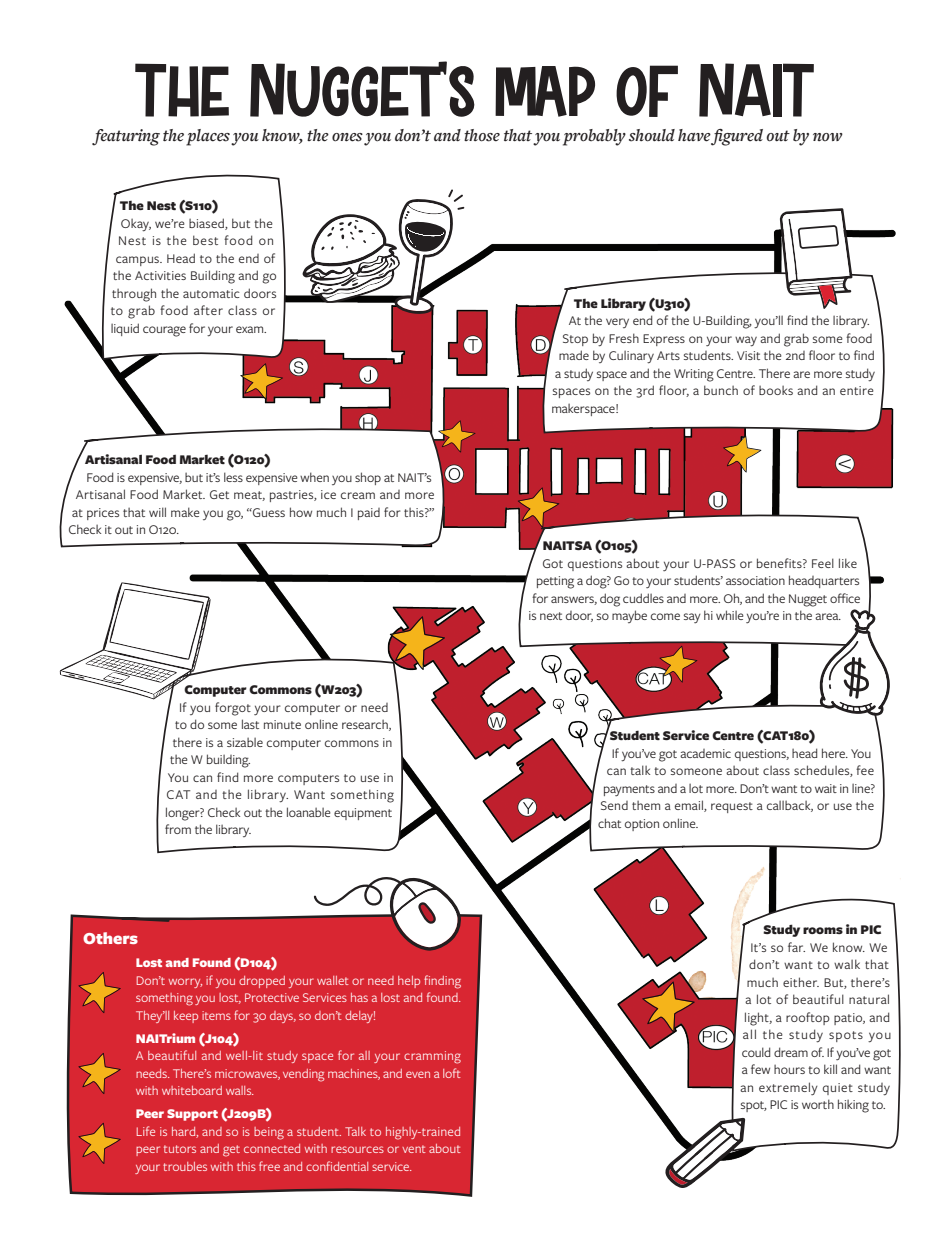
<style>
.page{position:relative;width:945px;height:1250px;background:#fff}
.page>*{position:absolute;margin:0;border:0;box-sizing:border-box;transform-origin:0 0}
.Article_Title__Rockinsoda{font:75px "Rockinsoda";color:#231f20}
.Pull_Quote{font:italic 600 17.5px "Freight Text Pro";letter-spacing:-.005em;color:#231f20}
.Body_Header{font:900 17.5px "Freight Sans Pro";letter-spacing:-.005em;color:#fff}
.Article_Body_no_indent{font:13.75px/17.5px "Freight Sans Pro";letter-spacing:.005em;color:#231f20;text-align:justify}
.Article_Body_no_indent-2{font:13.75px/17.5px "Freight Sans Pro";letter-spacing:-.005em;color:#fff;text-align:justify}
.Article_Body_no_indent-3{font:13.75px/17.5px "Freight Sans Pro";letter-spacing:.03em;color:#231f20;text-align:center}
.Body_Header-2{font:900 13.75px "Freight Sans Pro";letter-spacing:-.005em;color:#231f20}
.Article_Body_no_indent-4{font:13.75px "Freight Sans Pro";letter-spacing:.025em;color:#231f20}
.Body_Header-3{font:900 13.75px "Freight Sans Pro";letter-spacing:-.005em;color:#fff}
.Article_Body_no_indent-5{font:13.75px "Freight Sans Pro";letter-spacing:.055em;color:#231f20}
.Article_Body_no_indent-6{font:13.75px "Freight Sans Pro";letter-spacing:.07em;color:#231f20}
</style>
<div class="page">
<svg style="left:68px;top:1159px;width:406px;height:38px;background:#ce3c46"></svg>
<img style="left:59px;top:229px;width:837px;height:930px">
<svg style="left:723px;top:435px;width:38px;height:37px"></svg>
<svg style="left:539px;top:270px;width:349px;height:164px"></svg>
<svg style="left:515px;top:512px;width:360px;height:136px"></svg>
<svg style="left:155px;top:655px;width:251px;height:199px"></svg>
<svg style="left:59px;top:420px;width:416px;height:126px"></svg>
<svg style="left:517px;top:487px;width:42px;height:41px;background:#b85431"></svg>
<svg style="left:390px;top:616px;width:55px;height:54px;background:#ba623c"></svg>
<svg style="left:78px;top:971px;width:43px;height:41px;background:#d24b28"></svg>
<svg style="left:78px;top:1052px;width:43px;height:41px;background:#d14b28"></svg>
<svg style="left:78px;top:1122px;width:43px;height:41px;background:#d14b28"></svg>
<svg style="left:101px;top:174px;width:187px;height:225px"></svg>
<svg style="left:779px;top:208px;width:73px;height:101px"></svg>
<svg style="left:302px;top:189px;width:162px;height:125px"></svg>
<svg style="left:60px;top:582px;width:150px;height:117px"></svg>
<svg style="left:587px;top:609px;width:302px;height:243px"></svg>
<svg style="left:314px;top:876px;width:147px;height:74px"></svg>
<svg style="left:642px;top:893px;width:259px;height:295px"></svg>
<p class="Article_Title__Rockinsoda" style="left:135px;top:57px;width:681px">THE NUGGET’S MAP OF NAIT</p>
<p class="Pull_Quote" style="left:95px;top:124px;width:748px">featuring the places you know, the ones you don’t and those that you probably should have figured out by now</p>
<p class="Body_Header-2" style="left:120px;top:196px;width:100px">The Nest (S110)</p>
<p class="Article_Body_no_indent" style="left:121px;top:214px;width:154px">Okay, we’re biased, but the</p>
<p class="Article_Body_no_indent-6" style="left:118px;top:231px;width:157px">Nest is the best food on</p>
<p class="Article_Body_no_indent-4" style="left:116px;top:249px;width:161px">campus. Head to the end of</p>
<p class="Article_Body_no_indent" style="left:113px;top:266px;width:165px">the Activities Building and go</p>
<p class="Article_Body_no_indent" style="left:112px;top:284px;width:166px">through the automatic doors</p>
<p class="Article_Body_no_indent-5" style="left:111px;top:301px;width:166px">to grab food after class or</p>
<p class="Article_Body_no_indent" style="left:111px;top:319px;width:157px">liquid courage for your exam.</p>
<p class="Body_Header-2" style="left:85px;top:450px;width:187px">Artisanal Food Market (O120)</p>
<p class="Article_Body_no_indent" style="left:86px;top:467px;width:347px">Food is expensive, but it’s less expensive when you shop at NAIT’s</p>
<p class="Article_Body_no_indent" style="left:76px;top:485px;width:360px">Artisanal Food Market. Get meat, pastries, ice cream and more</p>
<p class="Article_Body_no_indent" style="left:72px;top:502px;width:364px">at prices that will make you go, “Guess how much I paid for this?”</p>
<p class="Article_Body_no_indent" style="left:68px;top:520px;width:112px">Check it out in O120.</p>
<p class="Body_Header-2" style="left:184px;top:680px;width:180px">Computer Commons (W203)</p>
<p class="Article_Body_no_indent" style="left:179px;top:697px;width:211px">If you forgot your computer or need</p>
<p class="Article_Body_no_indent" style="left:175px;top:715px;width:217px">to do some last minute online research,</p>
<p class="Article_Body_no_indent" style="left:173px;top:732px;width:221px">there is a sizable computer commons in</p>
<p class="Article_Body_no_indent" style="left:170px;top:750px;width:82px">the W building.</p>
<p class="Article_Body_no_indent" style="left:165px;top:767px;width:230px">You can find more computers to use in CAT and the library. Want something longer? Check out the loanable equipment from the library.</p>
<p class="Body_Header" style="left:83px;top:925px;width:56px">Others</p>
<p class="Body_Header-3" style="left:136px;top:952px;width:143px">Lost and Found (D104)</p>
<p class="Article_Body_no_indent-2" style="left:136px;top:970px;width:327px">Don’t worry, if you dropped your wallet or need help finding something you lost, Protective Services has a lost and found.<br>They’ll keep items for 30 days, so don’t delay!</p>
<p class="Body_Header-3" style="left:136px;top:1028px;width:105px">NAITrium (J104)</p>
<p class="Article_Body_no_indent-2" style="left:136px;top:1046px;width:327px">A beautiful and well-lit study space for all your cramming needs. There’s microwaves, vending machines, and even a loft with whiteboard walls.</p>
<p class="Body_Header-3" style="left:136px;top:1104px;width:138px">Peer Support (J209B)</p>
<p class="Article_Body_no_indent-2" style="left:136px;top:1121px;width:327px">Life is hard, and so is being a student. Talk to highly-trained peer tutors and get connected with resources or vent about your troubles with this free and confidential service.</p>
<p class="Body_Header-2" style="left:573px;top:293px;width:118px">The Library (U310)</p>
<p class="Article_Body_no_indent" style="left:568px;top:311px;width:302px">At the very end of the U-Building, you’ll find the library.</p>
<p class="Article_Body_no_indent" style="left:562px;top:329px;width:311px">Stop by Fresh Express on your way and grab some food</p>
<p class="Article_Body_no_indent" style="left:558px;top:346px;width:317px">made by Culinary Arts students. Visit the 2nd floor to find</p>
<p class="Article_Body_no_indent" style="left:555px;top:364px;width:321px">a study space and the Writing Centre. There are more study</p>
<p class="Article_Body_no_indent-4" style="left:552px;top:381px;width:322px">spaces on the 3rd floor, a bunch of books and an entire</p>
<p class="Article_Body_no_indent" style="left:551px;top:399px;width:69px">makerspace!</p>
<p class="Body_Header-2" style="left:542px;top:535px;width:97px">NAITSA (O105)</p>
<p class="Article_Body_no_indent" style="left:542px;top:553px;width:316px">Got questions about your U-PASS or benefits? Feel like</p>
<p class="Article_Body_no_indent" style="left:536px;top:571px;width:325px">petting a dog? Go to your students’ association headquarters</p>
<p class="Article_Body_no_indent" style="left:532px;top:588px;width:330px">for answers, dog cuddles and more. Oh, and the Nugget office</p>
<p class="Article_Body_no_indent" style="left:528px;top:606px;width:314px">is next door, so maybe come say hi while you’re in the area.</p>
<p class="Body_Header-2" style="left:609px;top:726px;width:207px">Student Service Centre (CAT180)</p>
<p class="Article_Body_no_indent" style="left:611px;top:743px;width:261px">If you’ve got academic questions, head here. You</p>
<p class="Article_Body_no_indent" style="left:606px;top:761px;width:269px">can talk to someone about class schedules, fee</p>
<p class="Article_Body_no_indent" style="left:603px;top:778px;width:273px">payments and a lot more. Don’t want to wait in line?</p>
<p class="Article_Body_no_indent" style="left:600px;top:796px;width:275px">Send them a email, request a callback, or use the</p>
<p class="Article_Body_no_indent" style="left:598px;top:813px;width:102px">chat option online.</p>
<p class="Body_Header-2" style="left:763px;top:919px;width:120px">Study rooms in PIC</p>
<p class="Article_Body_no_indent-3" style="left:740px;top:937px;width:152px">It’s so far. We know. We don’t want to walk that much either. But, there’s a lot of beautiful natural light, a rooftop patio, and all the study spots you could dream of. If you’ve got a few hours to kill and want an extremely quiet study spot, PIC is worth hiking to.</p>
</div>
